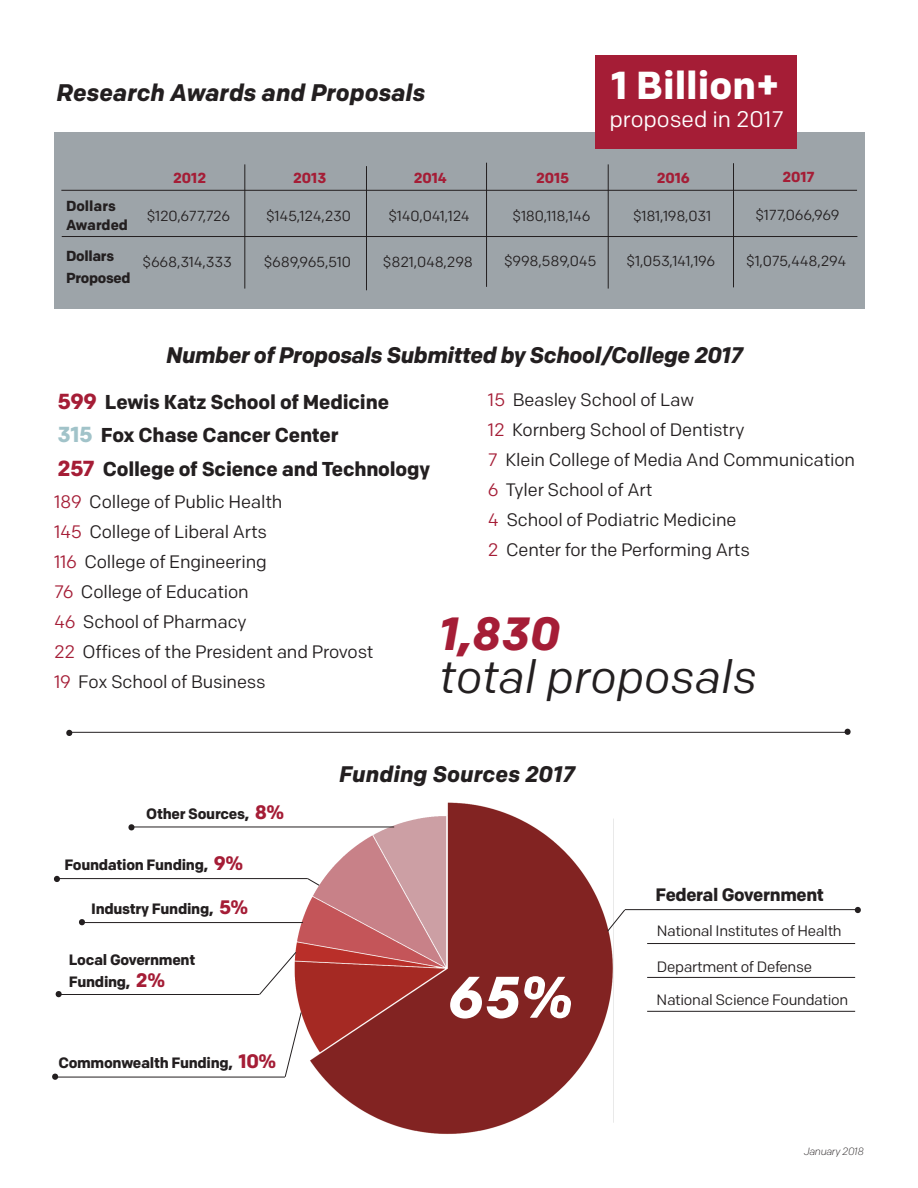
<style>
.page{position:relative;width:918px;height:1188px;background:#fff}
.page>*{position:absolute;margin:0;border:0;box-sizing:border-box;transform-origin:0 0}
.t1{font:italic 700 58.5px "Colfax";color:#fff}
.t2{font:54px "Minion Pro";color:#231f20}
.t3{font:italic 46.5px "Colfax";color:#231f20}
.t4{font:italic 700 46.5px "Colfax";color:#a51d36}
.t5{font:700 39px "Colfax";color:#fff}
.t6{font:italic 700 24px "Colfax";color:#231f20}
.t7{font:italic 700 22.5px "Colfax";letter-spacing:-.02em;color:#231f20}
.t8{font:italic 700 22.5px "Colfax";color:#231f20}
.t9{font:22.5px "Colfax";color:#fff}
.t10{font:700 20.1px "Colfax";letter-spacing:-.01em;color:#231f20}
.t11{font:18px "Colfax";letter-spacing:-.01em;color:#231f20}
.t12{font:700 18px "Colfax";letter-spacing:-.02em;color:#231f20}
.t13{font:700 15px "Colfax";letter-spacing:-.02em;color:#231f20}
.t14{font:15px "Colfax";letter-spacing:-.02em;color:#231f20}
.t15{font:14.55px "Colfax";letter-spacing:-.01em;color:#231f20}
.t16{font:700 14.55px "Colfax";color:#a51d36}
.t17{font:700 14.55px "Colfax";letter-spacing:-.02em;color:#231f20}
.t18{font:700 14.55px "Colfax";color:#231f20}
.t19{font:italic 300 10.5px "Colfax";letter-spacing:-.03em;color:#231f20}
.s1{font-size:21.75px;color:#a51d36}
.s2{font-size:21.75px;color:#a1c3c9}
.s3{color:#a51d36}
.s4{font-size:19.5px;color:#a51d36}
</style>
<div class="page">
<img style="left:294px;top:802px;width:320px;height:332px">
<div style="left:54px;top:132px;width:811px;height:177px;background:#9da4a9"></div>
<hr style="left:61px;top:190px;width:796px;height:1px;background:#231f20">
<hr style="left:62px;top:236px;width:795px;height:1px;background:#231f20">
<hr style="left:608px;top:164px;width:1px;height:125px;background:#231f20">
<hr style="left:486px;top:163px;width:1px;height:124px;background:#231f20">
<hr style="left:366px;top:166px;width:1px;height:124px;background:#231f20">
<hr style="left:245px;top:164px;width:1px;height:125px;background:#231f20">
<hr style="left:733px;top:163px;width:1px;height:124px;background:#231f20">
<div style="left:596px;top:55px;width:201px;height:94px;background:#a51d36"></div>
<svg style="left:607px;top:909px;width:18px;height:23px"></svg>
<hr style="left:625px;top:909px;width:230px;height:1px;background:#231f20">
<hr style="left:647px;top:943px;width:208px;height:1px;background:#231f20">
<hr style="left:647px;top:977px;width:208px;height:1px;background:#231f20">
<hr style="left:647px;top:1011px;width:208px;height:1px;background:#231f20">
<hr style="left:133px;top:827px;width:261px;height:1px;background:#231f20">
<svg style="left:307px;top:878px;width:13px;height:8px"></svg>
<hr style="left:56px;top:878px;width:252px;height:1px;background:#231f20">
<svg style="left:285px;top:1012px;width:17px;height:65px"></svg>
<hr style="left:55px;top:1077px;width:230px;height:1px;background:#231f20">
<svg style="left:259px;top:952px;width:37px;height:43px"></svg>
<hr style="left:60px;top:994px;width:200px;height:1px;background:#231f20">
<hr style="left:84px;top:922px;width:219px;height:1px;background:#231f20">
<hr style="left:69px;top:732px;width:781px;height:1px;background:#231f20">
<p class="t6" style="left:56px;top:78px;width:370px">Research Awards and Proposals</p>
<p class="t5" style="left:611px;top:61px;width:170px">1 Billion+</p>
<p class="t9" style="left:610px;top:105px;width:176px">proposed in 2017</p>
<p class="t18" style="left:66px;top:197px;width:51px">Dollars</p>
<p class="t18" style="left:66px;top:216px;width:63px">Awarded</p>
<p class="t17" style="left:66px;top:247px;width:50px">Dollars</p>
<p class="t17" style="left:66px;top:269px;width:66px">Proposed</p>
<p class="t16" style="left:173px;top:169px;width:35px">2012</p>
<p class="t16" style="left:293px;top:169px;width:35px">2013</p>
<p class="t16" style="left:414px;top:169px;width:35px">2014</p>
<p class="t16" style="left:536px;top:169px;width:35px">2015</p>
<p class="t16" style="left:657px;top:169px;width:35px">2016</p>
<p class="t15" style="left:147px;top:207px;width:85px">$120,677,726</p>
<p class="t15" style="left:266px;top:207px;width:86px">$145,124,230</p>
<p class="t15" style="left:388px;top:207px;width:83px">$140,041,124</p>
<p class="t15" style="left:513px;top:207px;width:79px">$180,118,146</p>
<p class="t15" style="left:633px;top:207px;width:79px">$181,198,031</p>
<p class="t15" style="left:143px;top:253px;width:91px">$668,314,333</p>
<p class="t15" style="left:264px;top:253px;width:89px">$689,965,510</p>
<p class="t15" style="left:383px;top:253px;width:92px">$821,048,298</p>
<p class="t15" style="left:504px;top:252px;width:94px">$998,589,045</p>
<p class="t15" style="left:627px;top:252px;width:90px">$1,053,141,196</p>
<p class="t16" style="left:782px;top:168px;width:34px">2017</p>
<p class="t15" style="left:755px;top:206px;width:86px">$177,066,969</p>
<p class="t15" style="left:746px;top:252px;width:102px">$1,075,448,294</p>
<p class="t7" style="left:166px;top:341px;width:579px">Number of Proposals Submitted by School/College 2017</p>
<p class="t10" style="left:58px;top:389px;width:333px"><span class="s1">599</span> Lewis Katz School of Medicine</p>
<p class="t10" style="left:58px;top:423px;width:283px"><span class="s2">315</span> Fox Chase Cancer Center</p>
<p class="t10" style="left:58px;top:456px;width:374px"><span class="s1">257</span> College of Science and Technology</p>
<p class="t11" style="left:488px;top:388px;width:208px"><span class="s3">15</span> Beasley School of Law</p>
<p class="t11" style="left:488px;top:418px;width:258px"><span class="s3">12</span> Kornberg School of Dentistry</p>
<p class="t11" style="left:488px;top:448px;width:369px"><span class="s3">7</span> Klein College of Media And Communication</p>
<p class="t11" style="left:488px;top:478px;width:166px"><span class="s3">6</span> Tyler School of Art</p>
<p class="t11" style="left:488px;top:508px;width:250px"><span class="s3">4</span> School of Podiatric Medicine</p>
<p class="t11" style="left:488px;top:538px;width:263px"><span class="s3">2</span> Center for the Performing Arts</p>
<p class="t11" style="left:54px;top:491px;width:230px"><span class="s3">189</span> College of Public Health</p>
<p class="t11" style="left:54px;top:521px;width:214px"><span class="s3">145</span> College of Liberal Arts</p>
<p class="t11" style="left:54px;top:551px;width:214px"><span class="s3">116</span> College of Engineering</p>
<p class="t11" style="left:54px;top:581px;width:196px"><span class="s3">76</span> College of Education</p>
<p class="t11" style="left:54px;top:611px;width:194px"><span class="s3">46</span> School of Pharmacy</p>
<p class="t11" style="left:54px;top:641px;width:321px"><span class="s3">22</span> Offices of the President and Provost</p>
<p class="t11" style="left:54px;top:671px;width:213px"><span class="s3">19</span> Fox School of Business</p>
<p class="t4" style="left:439px;top:605px;width:122px">1,830</p>
<p class="t3" style="left:439px;top:649px;width:319px">total proposals</p>
<p class="t2" style="left:63px;top:682px;width:14px">.</p>
<p class="t13" style="left:146px;top:804px;width:140px">Other Sources, <span class="s4">8%</span></p>
<p class="t13" style="left:64px;top:855px;width:180px">Foundation Funding, <span class="s4">9%</span></p>
<p class="t13" style="left:91px;top:899px;width:159px">Industry Funding, <span class="s4">5%</span></p>
<p class="t13" style="left:69px;top:950px;width:128px">Local Government</p>
<p class="t13" style="left:69px;top:973px;width:98px">Funding, <span class="s4">2%</span></p>
<p class="t2" style="left:125px;top:776px;width:14px">.</p>
<p class="t2" style="left:51px;top:828px;width:14px">.</p>
<p class="t13" style="left:58px;top:1054px;width:219px">Commonwealth Funding, <span class="s4">10%</span></p>
<p class="t8" style="left:339px;top:760px;width:238px">Funding Sources 2017</p>
<p class="t1" style="left:448px;top:961px;width:127px">65%</p>
<p class="t2" style="left:841px;top:681px;width:14px">.</p>
<p class="t12" style="left:655px;top:884px;width:170px">Federal Government</p>
<p class="t14" style="left:657px;top:921px;width:187px">National Institutes of Health</p>
<p class="t14" style="left:657px;top:957px;width:157px">Department of Defense</p>
<p class="t14" style="left:657px;top:991px;width:193px">National Science Foundation</p>
<p class="t19" style="left:804px;top:1145px;width:62px">January 2018</p>
</div>
